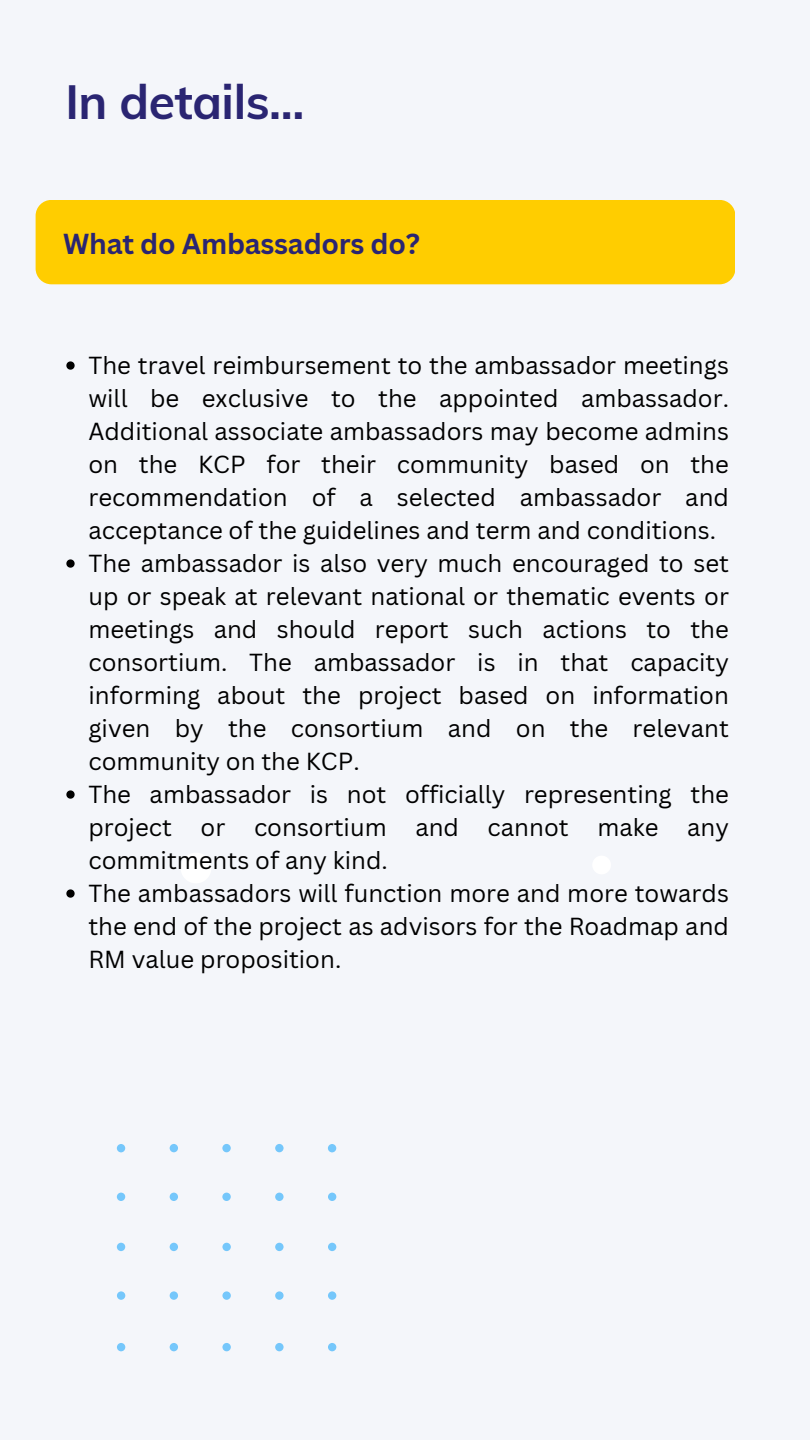
<style>
.page{position:relative;width:810px;height:1440px;background:#f4f6fa}
.page>*{position:absolute;margin:0;border:0;box-sizing:border-box;transform-origin:0 0}
.t1{font:700 48px "Muli";letter-spacing:-.01em;color:#2a2572}
.t2{font:700 28.1px "Canva Sans";letter-spacing:-.01em;color:#2a2572}
.t3{font:24px/33px "Canva Sans";color:#000;text-align:justify}
</style>
<div class="page">
<svg style="left:181px;top:853px;width:30px;height:30px"></svg>
<svg style="left:593px;top:856px;width:17px;height:18px"></svg>
<div style="left:36px;top:200px;width:699px;height:84px;background:#ffcd00;border-radius:16px"></div>
<svg style="left:66px;top:361px;width:9px;height:9px"></svg>
<svg style="left:66px;top:559px;width:9px;height:9px"></svg>
<svg style="left:66px;top:790px;width:9px;height:9px"></svg>
<svg style="left:66px;top:889px;width:9px;height:9px"></svg>
<svg style="left:117px;top:1144px;width:219px;height:207px"></svg>
<h1 class="t1" style="left:65px;top:71px;width:241px">In details...</h1>
<h2 class="t2" style="left:63px;top:224px;width:358px">What do Ambassadors do?</h2>
<p class="t3" style="left:88px;top:348px;width:642px">The travel reimbursement to the ambassador meetings will be exclusive to the appointed ambassador.<br>Additional associate ambassadors may become admins on the KCP for their community based on the recommendation of a selected ambassador and acceptance of the guidelines and term and conditions.</p>
<p class="t3" style="left:88px;top:546px;width:642px">The ambassador is also very much encouraged to set up or speak at relevant national or thematic events or meetings and should report such actions to the consortium. The ambassador is in that capacity informing about the project based on information given by the consortium and on the relevant community on the KCP.</p>
<p class="t3" style="left:88px;top:777px;width:642px">The ambassador is not officially representing the project or consortium and cannot make any commitments of any kind.</p>
<p class="t3" style="left:88px;top:876px;width:642px">The ambassadors will function more and more towards the end of the project as advisors for the Roadmap and RM value proposition.</p>
</div>
